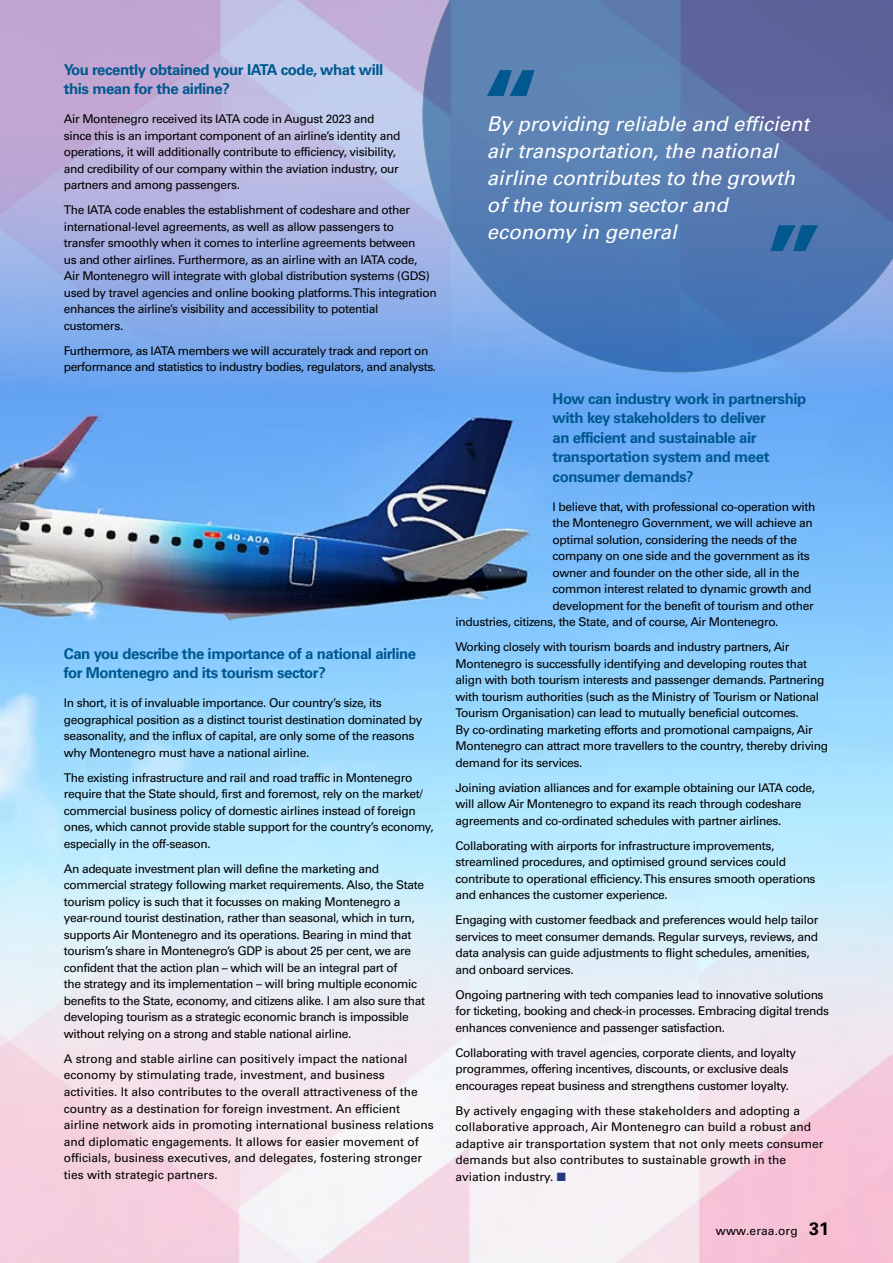
<style>
.page{position:relative;width:893px;height:1263px;background:#fff}
.page>*{position:absolute;margin:0;border:0;box-sizing:border-box;transform-origin:0 0}
.t1{font:italic 20.25px/27px "Univers LT Std";color:#fff}
.t2{font:700 15px/19.5px "Univers LT Std";letter-spacing:-.03em;color:#00588f}
.t3{font:12px/16.5px "Univers LT Std";letter-spacing:-.03em;color:#000}
.t4{font:12px/16.5px "Univers LT Std";color:#000}
.t5{font:12px "Univers LT Std";letter-spacing:.01em;color:#000}
.s1{color:#233981}
.s2{font-weight:700;font-size:18px}
</style>
<div class="page">
<img style="left:0;top:393px;width:893px;height:477px">
<img style="left:0;top:0;width:893px;height:393px">
<svg style="left:423px;top:0;width:470px;height:372px"></svg>
<svg style="left:487px;top:70px;width:48px;height:26px"></svg>
<svg style="left:770px;top:225px;width:48px;height:26px"></svg>
<p class="t2" style="left:64px;top:60px;width:321px">You recently obtained your IATA code, what will this mean for the airline?</p>
<p class="t3" style="left:64px;top:111px;width:338px">Air Montenegro received its IATA code in August 2023 and since this is an important component of an airline’s identity and operations, it will additionally contribute to efficiency, visibility, and credibility of our company within the aviation industry, our partners and among passengers.</p>
<p class="t3" style="left:64px;top:202px;width:375px">The IATA code enables the establishment of codeshare and other international-level agreements, as well as allow passengers to transfer smoothly when it comes to interline agreements between<br>us and other airlines. Furthermore, as an airline with an IATA code,<br>Air Montenegro will integrate with global distribution systems (GDS) used by travel agencies and online booking platforms. This integration enhances the airline’s visibility and accessibility to potential customers.</p>
<p class="t3" style="left:64px;top:342px;width:374px">Furthermore, as IATA members we will accurately track and report on performance and statistics to industry bodies, regulators, and analysts.</p>
<p class="t2" style="left:64px;top:644px;width:354px">Can you describe the importance of a national airline for Montenegro and its tourism sector?</p>
<p class="t3" style="left:64px;top:695px;width:360px">In short, it is of invaluable importance. Our country’s size, its geographical position as a distinct tourist destination dominated by seasonality, and the influx of capital, are only some of the reasons why Montenegro must have a national airline.</p>
<p class="t3" style="left:64px;top:769px;width:372px">The existing infrastructure and rail and road traffic in Montenegro require that the State should, first and foremost, rely on the market/ commercial business policy of domestic airlines instead of foreign ones, which cannot provide stable support for the country’s economy, especially in the off-season.</p>
<p class="t3" style="left:64px;top:860px;width:363px">An adequate investment plan will define the marketing and commercial strategy following market requirements. Also, the State tourism policy is such that it focusses on making Montenegro a year-round tourist destination, rather than seasonal, which in turn, supports Air Montenegro and its operations. Bearing in mind that tourism’s share in Montenegro’s GDP is about 25 per cent, we are confident that the action plan – which will be an integral part of<br>the strategy and its implementation – will bring multiple economic benefits to the State, economy, and citizens alike. I am also sure that developing tourism as a strategic economic branch is impossible without relying on a strong and stable national airline.</p>
<p class="t4" style="left:64px;top:1050px;width:372px">A strong and stable airline can positively impact the national economy by stimulating trade, investment, and business activities. It also contributes to the overall attractiveness of the country as a destination for foreign investment. An efficient airline network aids in promoting international business relations and diplomatic engagements. It allows for easier movement of officials, business executives, and delegates, fostering stronger ties with strategic partners.</p>
<h1 class="t1" style="left:487px;top:111px;width:324px">By providing reliable and efficient air transportation, the national airline contributes to the growth of the tourism sector and economy in general</h1>
<p class="t2" style="left:553px;top:389px;width:255px">How can industry work in partnership with key stakeholders to deliver<br>an efficient and sustainable air transportation system and meet consumer demands?</p>
<p class="t3" style="left:553px;top:498px;width:264px">I believe that, with professional co-operation with</p>
<p class="t3" style="left:553px;top:515px;width:262px">the Montenegro Government, we will achieve an</p>
<p class="t3" style="left:553px;top:531px;width:246px">optimal solution, considering the needs of the</p>
<p class="t3" style="left:553px;top:548px;width:259px">company on one side and the government as its</p>
<p class="t3" style="left:553px;top:564px;width:248px">owner and founder on the other side, all in the</p>
<p class="t3" style="left:553px;top:581px;width:260px">common interest related to dynamic growth and</p>
<p class="t3" style="left:553px;top:597px;width:263px">development for the benefit of tourism and other</p>
<p class="t3" style="left:455px;top:614px;width:325px">industries, citizens, the State, and of course, Air Montenegro.</p>
<p class="t3" style="left:455px;top:639px;width:374px">Working closely with tourism boards and industry partners, Air Montenegro is successfully identifying and developing routes that align with both tourism interests and passenger demands. Partnering with tourism authorities (such as the Ministry of Tourism or National Tourism Organisation) can lead to mutually beneficial outcomes.<br>By co-ordinating marketing efforts and promotional campaigns, Air Montenegro can attract more travellers to the country, thereby driving demand for its services.</p>
<p class="t3" style="left:455px;top:779px;width:361px">Joining aviation alliances and for example obtaining our IATA code, will allow Air Montenegro to expand its reach through codeshare agreements and co-ordinated schedules with partner airlines.</p>
<p class="t3" style="left:455px;top:837px;width:362px">Collaborating with airports for infrastructure improvements, streamlined procedures, and optimised ground services could contribute to operational efficiency. This ensures smooth operations and enhances the customer experience.</p>
<p class="t3" style="left:455px;top:912px;width:364px">Engaging with customer feedback and preferences would help tailor services to meet consumer demands. Regular surveys, reviews, and data analysis can guide adjustments to flight schedules, amenities, and onboard services.</p>
<p class="t3" style="left:455px;top:986px;width:375px">Ongoing partnering with tech companies lead to innovative solutions for ticketing, booking and check-in processes. Embracing digital trends enhances convenience and passenger satisfaction.</p>
<p class="t3" style="left:455px;top:1044px;width:342px">Collaborating with travel agencies, corporate clients, and loyalty programmes, offering incentives, discounts, or exclusive deals encourages repeat business and strengthens customer loyalty.</p>
<p class="t4" style="left:455px;top:1102px;width:369px">By actively engaging with these stakeholders and adopting a collaborative approach, Air Montenegro can build a robust and adaptive air transportation system that not only meets consumer demands but also contributes to sustainable growth in the aviation industry. <span class="s1">■</span></p>
<p class="t5" style="left:716px;top:1224px;width:115px">www.eraa.org <span class="s2">31</span></p>
</div>
